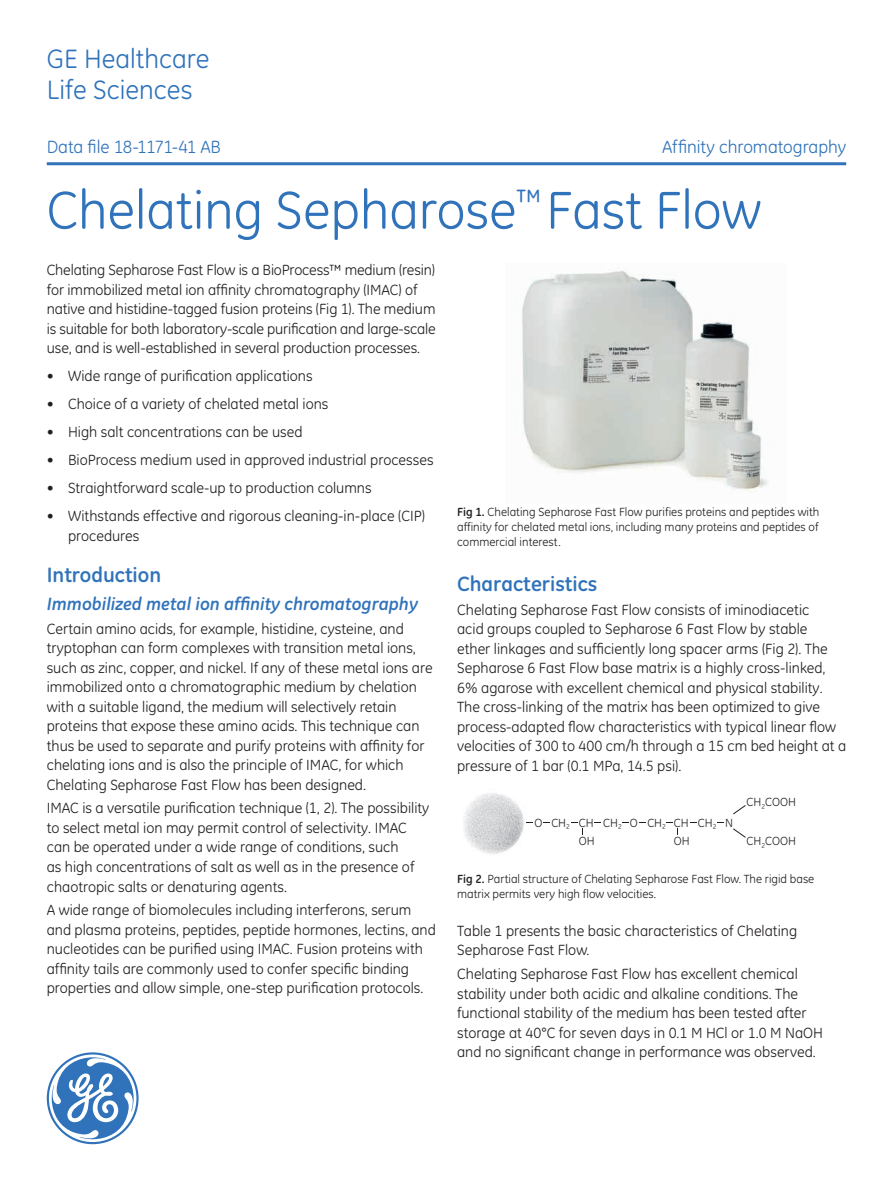
<style>
.page{position:relative;width:893px;height:1191px;background:#fff}
.page>*{position:absolute;margin:0;border:0;box-sizing:border-box;transform-origin:0 0}
.t1{font:54px "GE Inspira";color:#3073ba}
.t2{font:27px/31.5px "GE Inspira";color:#3073ba}
.t3{font:700 21px "GE Inspira";color:#3073ba}
.t4{font:18px "GE Inspira";letter-spacing:-.005em;color:#3073ba}
.t5{font:italic 700 18px "GE Inspira";color:#3073ba}
.t6{font:15px/19.5px "GE Inspira";color:#231f20}
.t7{font:12px/15px "GE Inspira";color:#231f20}
.s1{font-weight:700}
</style>
<div class="page">
<img style="left:463px;top:793px;width:61px;height:61px">
<svg style="left:733px;top:805px;width:13px;height:10px"></svg>
<svg style="left:733px;top:828px;width:13px;height:10px"></svg>
<svg style="left:571px;top:822px;width:12px;height:12px"></svg>
<svg style="left:667px;top:822px;width:11px;height:12px"></svg>
<img style="left:522px;top:270px;width:247px;height:221px">
<svg style="left:47px;top:1052px;width:92px;height:92px"></svg>
<hr style="left:47px;top:162px;width:799px;height:3px;background:#3073ba">
<h2 class="t2" style="left:47px;top:43px;width:164px">GE Healthcare<br>Life Sciences</h2>
<p class="t4" style="left:47px;top:137px;width:176px">Data file 18-1171-41 AB</p>
<p class="t4" style="left:662px;top:137px;width:185px">Affinity chromatography</p>
<h1 class="t1" style="left:47px;top:180px;width:716px">Chelating Sepharose<sup>™</sup> Fast Flow</h1>
<p class="t6" style="left:47px;top:260px;width:391px">Chelating Sepharose Fast Flow is a BioProcess™ medium (resin) for immobilized metal ion affinity chromatography (IMAC) of native and histidine-tagged fusion proteins (Fig 1). The medium is suitable for both laboratory-scale purification and large-scale use, and is well-established in several production processes.</p>
<p class="t6" style="left:47px;top:366px;width:267px">• Wide range of purification applications</p>
<p class="t6" style="left:47px;top:394px;width:283px">• Choice of a variety of chelated metal ions</p>
<p class="t6" style="left:47px;top:422px;width:257px">• High salt concentrations can be used</p>
<p class="t6" style="left:47px;top:450px;width:388px">• BioProcess medium used in approved industrial processes</p>
<p class="t6" style="left:47px;top:478px;width:326px">• Straightforward scale-up to production columns</p>
<p class="t6" style="left:68px;top:506px;width:358px;text-indent:-21px">• Withstands effective and rigorous cleaning-in-place (CIP) procedures</p>
<h3 class="t3" style="left:47px;top:561px;width:116px">Introduction</h3>
<p class="t5" style="left:47px;top:592px;width:373px">Immobilized metal ion affinity chromatography</p>
<p class="t6" style="left:47px;top:619px;width:387px">Certain amino acids, for example, histidine, cysteine, and tryptophan can form complexes with transition metal ions, such as zinc, copper, and nickel. If any of these metal ions are immobilized onto a chromatographic medium by chelation with a suitable ligand, the medium will selectively retain proteins that expose these amino acids. This technique can thus be used to separate and purify proteins with affinity for chelating ions and is also the principle of IMAC, for which Chelating Sepharose Fast Flow has been designed.</p>
<p class="t6" style="left:47px;top:798px;width:384px">IMAC is a versatile purification technique (1, 2). The possibility to select metal ion may permit control of selectivity. IMAC can be operated under a wide range of conditions, such<br>as high concentrations of salt as well as in the presence of chaotropic salts or denaturing agents.</p>
<p class="t6" style="left:47px;top:900px;width:391px">A wide range of biomolecules including interferons, serum and plasma proteins, peptides, peptide hormones, lectins, and nucleotides can be purified using IMAC. Fusion proteins with affinity tails are commonly used to confer specific binding properties and allow simple, one-step purification protocols.</p>
<p class="t7" style="left:457px;top:504px;width:364px;text-align:justify"><span class="s1">Fig 1.</span> Chelating Sepharose Fast Flow purifies proteins and peptides with affinity for chelated metal ions, including many proteins and peptides of commercial interest.</p>
<h3 class="t3" style="left:457px;top:570px;width:142px">Characteristics</h3>
<p class="t6" style="left:457px;top:600px;width:391px">Chelating Sepharose Fast Flow consists of iminodiacetic<br>acid groups coupled to Sepharose 6 Fast Flow by stable<br>ether linkages and sufficiently long spacer arms (Fig 2). The Sepharose 6 Fast Flow base matrix is a highly cross-linked, 6% agarose with excellent chemical and physical stability.<br>The cross-linking of the matrix has been optimized to give process-adapted flow characteristics with typical linear flow velocities of 300 to 400 cm/h through a 15 cm bed height at a pressure of 1 bar (0.1 MPa, 14.5 psi).</p>
<p class="t7" style="left:747px;top:794px;width:51px">CH<sub>2</sub>COOH</p>
<p class="t7" style="left:747px;top:833px;width:51px">CH<sub>2</sub>COOH</p>
<p class="t7" style="left:534px;top:815px;width:9px">O</p>
<p class="t7" style="left:630px;top:815px;width:9px">O</p>
<p class="t7" style="left:725px;top:815px;width:9px">N</p>
<p class="t7" style="left:551px;top:815px;width:20px">CH<sub>2</sub></p>
<p class="t7" style="left:603px;top:815px;width:20px">CH<sub>2</sub></p>
<p class="t7" style="left:647px;top:815px;width:20px">CH<sub>2</sub></p>
<p class="t7" style="left:698px;top:815px;width:20px">CH<sub>2</sub></p>
<p class="t7" style="left:579px;top:813px;width:17px;line-height:18.6px">CH<br>OH</p>
<p class="t7" style="left:674px;top:813px;width:17px;line-height:18.6px">CH<br>OH</p>
<p class="t7" style="left:457px;top:871px;width:359px"><span class="s1">Fig 2.</span> Partial structure of Chelating Sepharose Fast Flow. The rigid base matrix permits very high flow velocities.</p>
<p class="t6" style="left:457px;top:921px;width:342px">Table 1 presents the basic characteristics of Chelating<br>Sepharose Fast Flow.</p>
<p class="t6" style="left:457px;top:964px;width:367px">Chelating Sepharose Fast Flow has excellent chemical stability under both acidic and alkaline conditions. The functional stability of the medium has been tested after storage at 40°C for seven days in 0.1 M HCl or 1.0 M NaOH and no significant change in performance was observed.</p>
</div>
